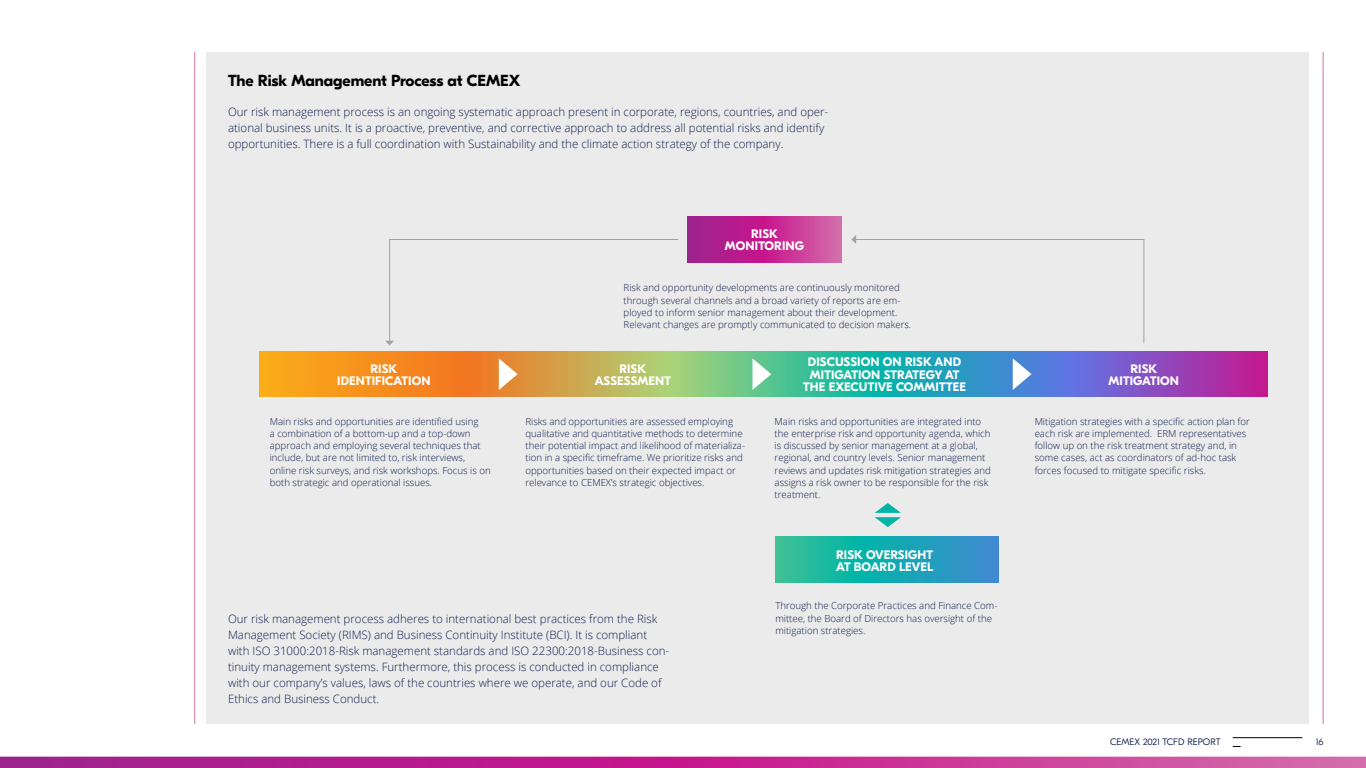
<style>
.page{position:relative;width:1366px;height:768px;background:#fff}
.page>*{position:absolute;margin:0;border:0;box-sizing:border-box;transform-origin:0 0}
.t1{font:700 16px "GT Eesti Pro Display";color:#000}
.t2{font:700 12.3px/12.3px "GT Eesti Pro Display";letter-spacing:.01em;color:#fff;text-align:center}
.t3{font:300 11.5px/16px "Open Sans";color:#0f1d4c}
.t4{font:300 9.7px/12.3px "Open Sans";color:#0f1d4c}
.t5{font:300 9.4px "GT Eesti Pro Display";letter-spacing:.01em;color:#0f1d4c}
</style>
<div class="page">
<svg style="left:0;top:757px;width:1366px;height:11px;background:#bf2f94"></svg>
<div style="left:207px;top:52px;width:1102px;height:672px;background:#ebebeb"></div>
<svg style="left:385px;top:239px;width:293px;height:106px"></svg>
<svg style="left:851px;top:235px;width:294px;height:109px"></svg>
<hr style="left:1233px;top:737px;width:69px;height:1px;background:#000">
<hr style="left:194px;top:52px;width:1px;height:672px;background:#d471ac">
<hr style="left:1323px;top:52px;width:1px;height:672px;background:#d471ac">
<svg style="left:688px;top:217px;width:153px;height:45px;background:#bf2f94"></svg>
<svg style="left:776px;top:537px;width:223px;height:45px;background:#21a8b1"></svg>
<svg style="left:259px;top:351px;width:1009px;height:46px;background:#94907c"></svg>
<svg style="left:499px;top:358px;width:19px;height:32px"></svg>
<svg style="left:753px;top:358px;width:18px;height:32px"></svg>
<svg style="left:1013px;top:358px;width:19px;height:32px"></svg>
<svg style="left:875px;top:503px;width:26px;height:24px"></svg>
<h1 class="t1" style="left:228px;top:72px;width:294px">The Risk Management Process at CEMEX</h1>
<p class="t3" style="left:228px;top:103px;width:602px">Our risk management process is an ongoing systematic approach present in corporate, regions, countries, and oper&shy;ational business units. It is a proactive, preventive, and corrective approach to address all potential risks and identify opportunities. There is a full coordination with Sustainability and the climate action strategy of the company.</p>
<p class="t2" style="left:725px;top:228px;width:81px">RISK<br>MONITORING</p>
<p class="t4" style="left:624px;top:281px;width:289px">Risk and opportunity developments are continuously monitored through several channels and a broad variety of reports are em&shy;ployed to inform senior management about their development.<br>Relevant changes are promptly communicated to decision makers.</p>
<p class="t2" style="left:803px;top:356px;width:164px">DISCUSSION ON RISK AND<br>MITIGATION STRATEGY AT<br>THE EXECUTIVE COMMITTEE</p>
<p class="t2" style="left:337px;top:362px;width:95px">RISK<br>IDENTIFICATION</p>
<p class="t2" style="left:595px;top:362px;width:78px">RISK<br>ASSESSMENT</p>
<p class="t2" style="left:1109px;top:362px;width:72px">RISK<br>MITIGATION</p>
<p class="t4" style="left:270px;top:415px;width:222px">Main risks and opportunities are identified using<br>a combination of a bottom-up and a top-down approach and employing several techniques that include, but are not limited to, risk interviews, online risk surveys, and risk workshops. Focus is on both strategic and operational issues.</p>
<p class="t4" style="left:525px;top:415px;width:221px">Risks and opportunities are assessed employing qualitative and quantitative methods to determine their potential impact and likelihood of materializa&shy;tion in a specific timeframe. We prioritize risks and opportunities based on their expected impact or relevance to CEMEX’s strategic objectives.</p>
<p class="t4" style="left:1035px;top:415px;width:217px">Mitigation strategies with a specific action plan for each risk are implemented. ERM representatives follow up on the risk treatment strategy and, in some cases, act as coordinators of ad-hoc task forces focused to mitigate specific risks.</p>
<p class="t4" style="left:775px;top:415px;width:218px">Main risks and opportunities are integrated into the enterprise risk and opportunity agenda, which is discussed by senior management at a global, regional, and country levels. Senior management reviews and updates risk mitigation strategies and assigns a risk owner to be responsible for the risk treatment.</p>
<p class="t3" style="left:228px;top:610px;width:443px">Our risk management process adheres to international best practices from the Risk Management Society (RIMS) and Business Continuity Institute (BCI). It is compliant with ISO 31000:2018-Risk management standards and ISO 22300:2018-Business con&shy;tinuity management systems. Furthermore, this process is conducted in compliance with our company’s values, laws of the countries where we operate, and our Code of Ethics and Business Conduct.</p>
<p class="t2" style="left:836px;top:549px;width:98px;text-align:left">RISK OVERSIGHT<br>AT BOARD LEVEL</p>
<p class="t4" style="left:775px;top:599px;width:224px">Through the Corporate Practices and Finance Com&shy;mittee, the Board of Directors has oversight of the mitigation strategies.</p>
<p class="t5" style="left:1110px;top:736px;width:112px">CEMEX 2021 TCFD REPORT</p>
<p class="t5" style="left:1316px;top:737px;width:9px">16</p>
</div>
